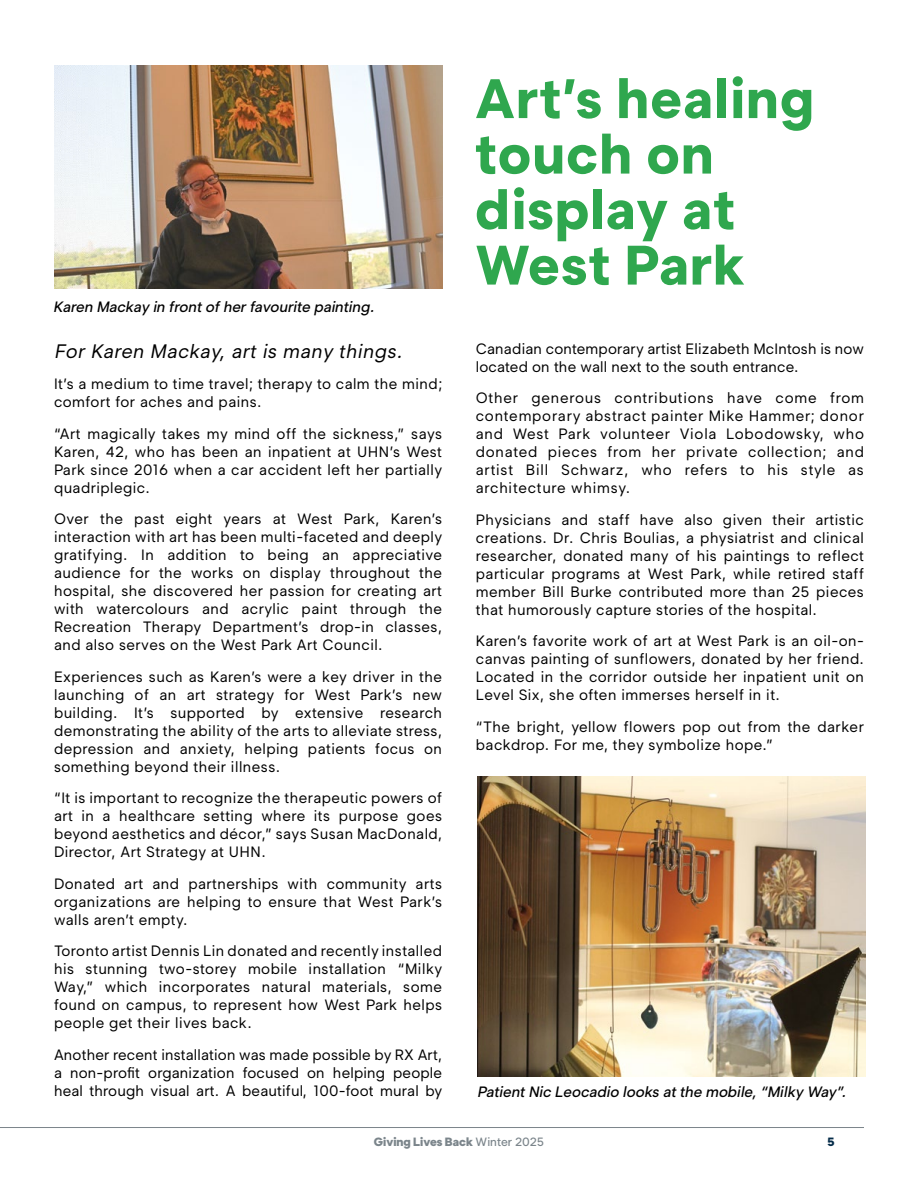
<style>
.page{position:relative;width:918px;height:1188px;background:#fff}
.page>*{position:absolute;margin:0;border:0;box-sizing:border-box;transform-origin:0 0}
.H2_header{font:800 55.5px/55.5px "Segment";letter-spacing:.025em;color:#2fa74e}
.intro_text{font:italic 19.5px "Segment";letter-spacing:.03em;color:#000}
.body_copy{font:15px/18px "Segment";letter-spacing:.03em;color:#000;text-align:justify}
.by_line{font:italic 500 15px "Segment";color:#000}
.body_copy-2{font:15px/18px "Segment";letter-spacing:.01em;color:#000}
.t1{font:900 12px "Segment";color:#7b858b}
.t2{font:900 12px "Segment";color:#052c49}
.s1{font-weight:500}
</style>
<div class="page">
<img style="left:54px;top:65px;width:389px;height:223px">
<img style="left:477px;top:777px;width:389px;height:300px">
<hr style="left:0;top:1127px;width:864px;height:1px;background:#7b858b">
<p class="by_line" style="left:53px;top:297px;width:322px">Karen Mackay in front of her favourite painting.</p>
<p class="H2_header" style="left:475px;top:70px;width:340px">Art’s healing touch on display at<br>West Park</p>
<p class="body_copy-2" style="left:476px;top:339px;width:390px">Canadian contemporary artist Elizabeth McIntosh is now located on the wall next to the south entrance.</p>
<p class="body_copy" style="left:476px;top:389px;width:390px">Other generous contributions have come from contemporary abstract painter Mike Hammer; donor and West Park volunteer Viola Lobodowsky, who donated pieces from her private collection; and artist Bill Schwarz, who refers to his style as architecture whimsy.</p>
<p class="body_copy" style="left:476px;top:510px;width:390px">Physicians and staff have also given their artistic creations. Dr. Chris Boulias, a physiatrist and clinical researcher, donated many of his paintings to reflect particular programs at West Park, while retired staff member Bill Burke contributed more than 25 pieces that humorously capture stories of the hospital.</p>
<p class="body_copy" style="left:476px;top:632px;width:390px">Karen’s favorite work of art at West Park is an oil-on&shy;canvas painting of sunflowers, donated by her friend.<br>Located in the corridor outside her inpatient unit on Level Six, she often immerses herself in it.</p>
<p class="body_copy" style="left:476px;top:717px;width:390px">“The bright, yellow flowers pop out from the darker backdrop. For me, they symbolize hope.”</p>
<p class="intro_text" style="left:54px;top:339px;width:350px">For Karen Mackay, art is many things.</p>
<p class="body_copy" style="left:54px;top:375px;width:390px">It’s a medium to time travel; therapy to calm the mind; comfort for aches and pains.</p>
<p class="body_copy" style="left:54px;top:424px;width:390px">“Art magically takes my mind off the sickness,” says Karen, 42, who has been an inpatient at UHN’s West Park since 2016 when a car accident left her partially quadriplegic.</p>
<p class="body_copy" style="left:54px;top:510px;width:390px">Over the past eight years at West Park, Karen’s interaction with art has been multi-faceted and deeply gratifying. In addition to being an appreciative audience for the works on display throughout the hospital, she discovered her passion for creating art with watercolours and acrylic paint through the Recreation Therapy Department’s drop-in classes, and also serves on the West Park Art Council.</p>
<p class="body_copy" style="left:54px;top:667px;width:390px">Experiences such as Karen’s were a key driver in the launching of an art strategy for West Park’s new building. It’s supported by extensive research demonstrating the ability of the arts to alleviate stress, depression and anxiety, helping patients focus on something beyond their illness.</p>
<p class="body_copy" style="left:54px;top:789px;width:390px">“It is important to recognize the therapeutic powers of art in a healthcare setting where its purpose goes beyond aesthetics and décor,” says Susan MacDonald, Director, Art Strategy at UHN.</p>
<p class="body_copy" style="left:54px;top:874px;width:390px">Donated art and partnerships with community arts organizations are helping to ensure that West Park’s walls aren’t empty.</p>
<p class="body_copy" style="left:54px;top:942px;width:390px">Toronto artist Dennis Lin donated and recently installed his stunning two-storey mobile installation “Milky Way,” which incorporates natural materials, some found on campus, to represent how West Park helps people get their lives back.</p>
<p class="body_copy" style="left:54px;top:1045px;width:390px">Another recent installation was made possible by RX Art, a non-profit organization focused on helping people heal through visual art. A beautiful, 100-foot mural by</p>
<p class="by_line" style="left:477px;top:1083px;width:370px">Patient Nic Leocadio looks at the mobile, “Milky Way”.</p>
<p class="t1" style="left:374px;top:1134px;width:172px">Giving Lives Back <span class="s1">Winter 2025</span></p>
<p class="t2" style="left:827px;top:1134px;width:9px">5</p>
</div>
